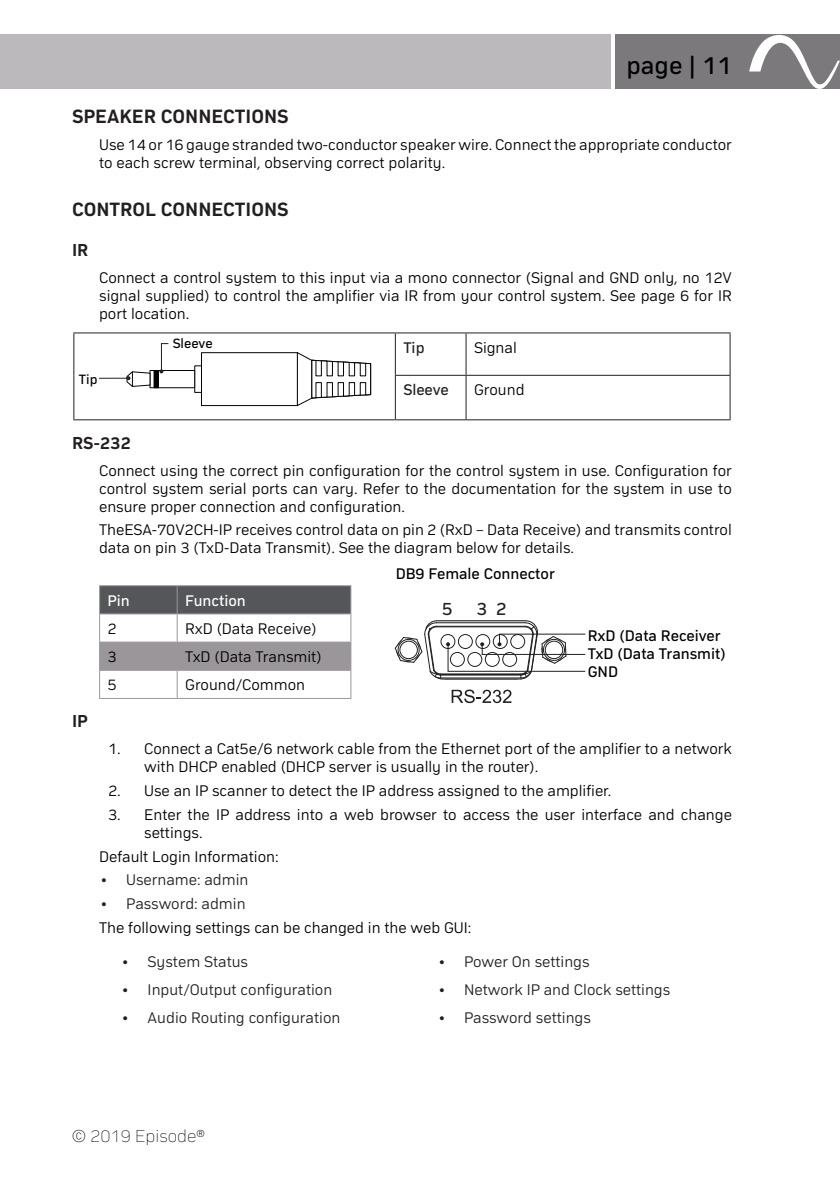
<style>
.page{position:relative;width:840px;height:1191px;background:#fff}
.page>*{position:absolute;margin:0;border:0;box-sizing:border-box;transform-origin:0 0}
.t1{font:26px "Compasse";color:#000}
.Heading_1{font:700 20px "Compasse";color:#231f20}
.t2{font:18.6px "Compasse";color:#231f20}
.t3{font:100 18px "Compasse";color:#000}
.Heading_2{font:700 18px "Compasse";color:#231f20}
.Body{font:300 16px/18px "Compasse";color:#000}
.t4{font:300 16px "Compasse";color:#231f20}
.Table_Body{font:300 16px "Compasse";color:#000}
.t5{font:16px "Compasse";color:#000}
.Table_Head_1{font:16px "Compasse";color:#fff}
.Table_Head_1-2{font:16px "Compasse";color:#231f20}
.t6{font:14px "Compasse";color:#000}
</style>
<div class="page">
<div style="left:0;top:35px;width:610px;height:54px;background:#bbb9bb"></div>
<div style="left:614px;top:35px;width:225px;height:54px;background:#7b797c"></div>
<svg style="left:748px;top:34px;width:91px;height:55px"></svg>
<hr style="left:73px;top:332px;width:322px;height:1px;background:#231f20">
<hr style="left:73px;top:333px;width:1px;height:42px;background:#231f20">
<hr style="left:73px;top:375px;width:1px;height:44px;background:#231f20">
<hr style="left:73px;top:419px;width:322px;height:1px;background:#231f20">
<hr style="left:395px;top:332px;width:71px;height:1px;background:#231f20">
<hr style="left:394px;top:333px;width:1px;height:42px;background:#231f20">
<hr style="left:466px;top:332px;width:264px;height:1px;background:#231f20">
<hr style="left:465px;top:333px;width:1px;height:42px;background:#231f20">
<hr style="left:729px;top:333px;width:1px;height:42px;background:#231f20">
<hr style="left:394px;top:375px;width:72px;height:1px;background:#231f20">
<hr style="left:394px;top:376px;width:1px;height:43px;background:#231f20">
<hr style="left:466px;top:375px;width:264px;height:1px;background:#231f20">
<hr style="left:465px;top:376px;width:1px;height:43px;background:#231f20">
<hr style="left:729px;top:376px;width:1px;height:43px;background:#231f20">
<hr style="left:395px;top:419px;width:71px;height:1px;background:#231f20">
<hr style="left:466px;top:419px;width:264px;height:1px;background:#231f20">
<div style="left:149px;top:370px;width:46px;height:18px;border:1px solid #040503"></div>
<div style="left:201px;top:352px;width:97px;height:54px;border:1px solid #040503"></div>
<svg style="left:296px;top:352px;width:75px;height:55px"></svg>
<div style="left:154px;top:370px;width:4px;height:18px;border:1px solid #040503"></div>
<hr style="left:99px;top:585px;width:78px;height:1px;background:#9a9699">
<hr style="left:177px;top:585px;width:174px;height:1px;background:#9a9699">
<svg style="left:99px;top:586px;width:252px;height:112px"></svg>
<hr style="left:99px;top:698px;width:78px;height:1px;background:#9a9699">
<hr style="left:177px;top:698px;width:174px;height:1px;background:#9a9699">
<svg style="left:159px;top:343px;width:10px;height:30px"></svg>
<svg style="left:99px;top:371px;width:52px;height:16px"></svg>
<svg style="left:451px;top:689px;width:60px;height:14px"></svg>
<svg style="left:394px;top:620px;width:192px;height:59px"></svg>
<h1 class="t1" style="left:626px;top:50px;width:107px">page | 11</h1>
<p class="Heading_1" style="left:72px;top:105px;width:218px">SPEAKER CONNECTIONS</p>
<p class="Body" style="left:99px;top:136px;width:634px">Use 14 or 16 gauge stranded two-conductor speaker wire. Connect the appropriate conductor to each screw terminal, observing correct polarity.</p>
<p class="Heading_1" style="left:72px;top:198px;width:218px">CONTROL CONNECTIONS</p>
<p class="Heading_2" style="left:72px;top:239px;width:18px">IR</p>
<p class="Body" style="left:99px;top:268px;width:634px;text-align:justify">Connect a control system to this input via a mono connector (Signal and GND only, no 12V signal supplied) to control the amplifier via IR from your control system. See page 6 for IR port location.</p>
<p class="Table_Head_1-2" style="left:403px;top:338px;width:23px">Tip</p>
<p class="Table_Body" style="left:474px;top:338px;width:44px">Signal</p>
<p class="Table_Head_1-2" style="left:403px;top:381px;width:47px">Sleeve</p>
<p class="Table_Body" style="left:474px;top:381px;width:52px">Ground</p>
<p class="t6" style="left:173px;top:336px;width:41px">Sleeve</p>
<p class="t6" style="left:79px;top:371px;width:20px">Tip</p>
<p class="Heading_2" style="left:72px;top:432px;width:60px">RS-232</p>
<p class="Body" style="left:99px;top:461px;width:634px;text-align:justify">Connect using the correct pin configuration for the control system in use. Configuration for control system serial ports can vary. Refer to the documentation for the system in use to ensure proper connection and configuration.</p>
<p class="Body" style="left:99px;top:521px;width:634px">TheESA-70V2CH-IP receives control data on pin 2 (RxD – Data Receive) and transmits control data on pin 3 (TxD‑Data Transmit). See the diagram below for details.</p>
<p class="Table_Head_1" style="left:108px;top:591px;width:24px">Pin</p>
<p class="Table_Head_1" style="left:185px;top:591px;width:62px">Function</p>
<p class="Table_Body" style="left:108px;top:619px;width:11px">2</p>
<p class="Table_Body" style="left:185px;top:619px;width:133px">RxD (Data Receive)</p>
<p class="Table_Body" style="left:108px;top:648px;width:11px">3</p>
<p class="Table_Body" style="left:185px;top:648px;width:138px">TxD (Data Transmit)</p>
<p class="Table_Body" style="left:108px;top:676px;width:11px">5</p>
<p class="Table_Body" style="left:185px;top:676px;width:121px">Ground/Common</p>
<p class="Heading_2" style="left:72px;top:711px;width:17px">IP</p>
<p class="Body" style="left:144px;top:739px;width:589px;text-indent:-36px">1. Connect a Cat5e/6 network cable from the Ethernet port of the amplifier to a network with DHCP enabled (DHCP server is usually in the router).</p>
<p class="Body" style="left:108px;top:781px;width:504px">2. Use an IP scanner to detect the IP address assigned to the amplifier.</p>
<p class="Body" style="left:144px;top:805px;width:589px;text-indent:-36px">3. Enter the IP address into a web browser to access the user interface and change settings.</p>
<p class="Body" style="left:99px;top:847px;width:181px">Default Login Information:</p>
<p class="t4" style="left:100px;top:871px;width:150px">• Username: admin</p>
<p class="t4" style="left:100px;top:894px;width:147px">• Password: admin</p>
<p class="Body" style="left:99px;top:918px;width:373px">The following settings can be changed in the web GUI:</p>
<p class="t4" style="left:122px;top:952px;width:128px">• System Status</p>
<p class="t4" style="left:438px;top:952px;width:153px">• Power On settings</p>
<p class="t4" style="left:122px;top:980px;width:212px">• Input/Output configuration</p>
<p class="t4" style="left:438px;top:980px;width:234px">• Network IP and Clock settings</p>
<p class="t4" style="left:122px;top:1008px;width:220px">• Audio Routing configuration</p>
<p class="t4" style="left:438px;top:1008px;width:154px">• Password settings</p>
<p class="t5" style="left:395px;top:564px;width:160px">DB9 Female Connector</p>
<p class="t2" style="left:441px;top:598px;width:12px">5</p>
<p class="t2" style="left:476px;top:598px;width:31px">3 2</p>
<p class="t5" style="left:587px;top:626px;width:134px">RxD (Data Receiver</p>
<p class="t5" style="left:587px;top:644px;width:139px">TxD (Data Transmit)</p>
<p class="t5" style="left:587px;top:662px;width:32px">GND</p>
<p class="t3" style="left:72px;top:1125px;width:134px">© 2019 Episode®</p>
</div>
